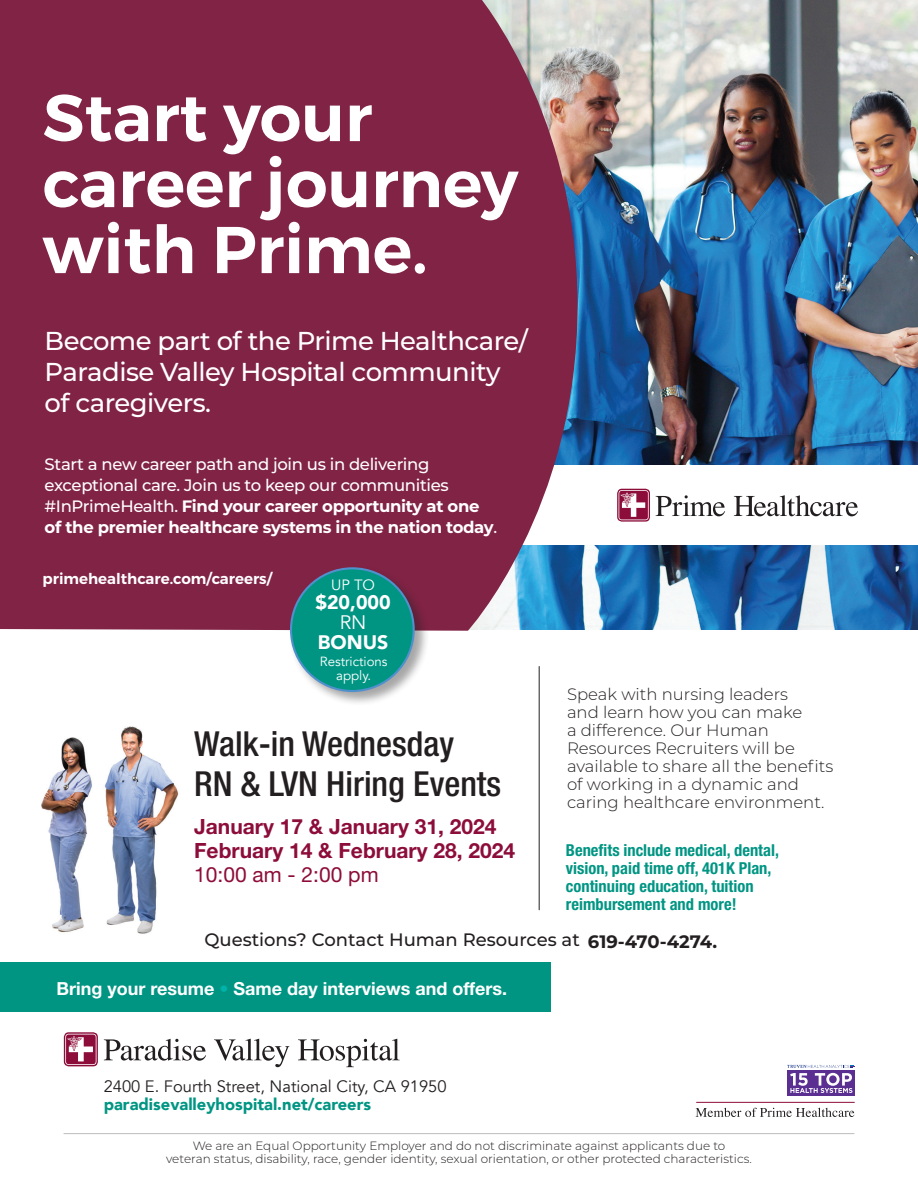
<style>
.page{position:relative;width:918px;height:1188px;background:#fff}
.page>*{position:absolute;margin:0;border:0;box-sizing:border-box;transform-origin:0 0}
.t1{font:600 66px/66px "Montserrat";color:#fff}
.t2{font:500 condensed 34.5px/40.5px "Helvetica Neue LT Std";color:#231f20}
.t3{font:500 25.95px/31px "Montserrat";letter-spacing:-.02em;color:#fff}
.t4{font:700 21px/24px "Helvetica Neue LT Std";color:#8d0d3a}
.t5{font:21px "Helvetica Neue LT Std";color:#8d0d3a}
.t6{font:900 19.5px "Avenir";color:#fff}
.t7{font:19.5px "Avenir";color:#fff}
.t8{font:500 18px "Montserrat";color:#231f20}
.t9{font:700 18px "Helvetica Neue LT Std";color:#fff}
.t10{font:500 16.5px/21px "Montserrat";letter-spacing:-.02em;color:#fff}
.t11{font:300 16.5px/18px "Montserrat";color:#231f20}
.t12{font:700 condensed 16.5px/18px "Helvetica Neue LT Std";color:#009583}
.t13{font:16.5px "Avenir";color:#231f20}
.t14{font:900 16.5px "Avenir";color:#009583}
.t15{font:600 15px "Montserrat";color:#fff}
.t16{font:14.85px "Avenir";color:#fff}
.t17{font:13.2px "Avenir";color:#fff}
.t18{font:300 12px/13.5px "Montserrat";color:#231f20;text-align:center}
.s1{font-weight:700}
.s2{color:#00b3aa}
</style>
<div class="page">
<img style="left:578px;top:0;width:340px;height:630px">
<div style="left:478px;top:465px;width:440px;height:80px;background:#fff"></div>
<svg style="left:656px;top:495px;width:69px;height:21px"></svg>
<svg style="left:734px;top:495px;width:124px;height:21px"></svg>
<svg style="left:617px;top:489px;width:33px;height:33px"></svg>
<div style="left:0;top:0;width:578px;height:631px;background:#812345"></div>
<hr style="left:64px;top:1133px;width:790px;height:1px;background:#bdbbbb">
<svg style="left:696px;top:1108px;width:158px;height:9px"></svg>
<hr style="left:696px;top:1102px;width:159px;height:1px;background:#8d0d3a">
<div style="left:787px;top:1070px;width:68px;height:25px;background:#5b2e91"></div>
<svg style="left:787px;top:1065px;width:68px;height:28px"></svg>
<div style="left:0;top:962px;width:551px;height:50px;background:#009583"></div>
<img style="left:41px;top:737px;width:51px;height:196px">
<img style="left:104px;top:726px;width:75px;height:208px">
<hr style="left:539px;top:666px;width:1px;height:244px;background:#231f20">
<svg style="left:104px;top:1039px;width:102px;height:22px"></svg>
<svg style="left:214px;top:1039px;width:75px;height:28px"></svg>
<svg style="left:298px;top:1039px;width:102px;height:28px"></svg>
<svg style="left:64px;top:1032px;width:34px;height:34px"></svg>
<div style="left:288px;top:566px;width:141px;height:141px;background:#231f20;opacity:.4"></div>
<div style="left:291px;top:568px;width:123px;height:123px;background:#009583;border-radius:50%"></div>
<h1 class="t1" style="left:43px;top:85px;width:477px">Start your career journey with Prime.</h1>
<p class="t3" style="left:45px;top:324px;width:485px">Become part of the Prime Healthcare/<br>Paradise Valley Hospital community</p>
<p class="t3" style="left:45px;top:387px;width:168px">of caregivers.</p>
<p class="t10" style="left:45px;top:453px;width:454px">Start a new career path and join us in delivering exceptional care. Join us to keep our communities #InPrimeHealth. <span class="s1">Find your career opportunity at one of the premier healthcare systems in the nation today</span>.</p>
<p class="t15" style="left:43px;top:569px;width:231px">primehealthcare.com/careers/</p>
<p class="t16" style="left:331px;top:576px;width:45px">UP TO</p>
<p class="t6" style="left:316px;top:586px;width:77px">$20,000</p>
<p class="t7" style="left:340px;top:611px;width:28px">RN</p>
<p class="t6" style="left:318px;top:625px;width:72px">BONUS</p>
<p class="t17" style="left:320px;top:654px;width:69px">Restrictions</p>
<p class="t17" style="left:336px;top:667px;width:37px">apply.</p>
<h2 class="t2" style="left:194px;top:723px;width:309px">Walk-in Wednesday<br>RN &amp; LVN Hiring Events</h2>
<p class="t4" style="left:194px;top:814px;width:322px">January 17 &amp; January 31, 2024<br>February 14 &amp; February 28, 2024</p>
<p class="t5" style="left:194px;top:862px;width:186px">10:00 am - 2:00 pm</p>
<p class="t11" style="left:567px;top:685px;width:268px">Speak with nursing leaders<br>and learn how you can make<br>a difference. Our Human<br>Resources Recruiters will be available to share all the benefits of working in a dynamic and caring healthcare environment.</p>
<p class="t12" style="left:566px;top:841px;width:215px">Benefits include medical, dental, vision, paid time off, 401K Plan, continuing education, tuition reimbursement and more!</p>
<p class="t8" style="left:204px;top:927px;width:514px">Questions? Contact Human Resources at <span class="s1">619-470-4274.</span></p>
<p class="t9" style="left:56px;top:978px;width:452px">Bring your resume <span class="s2">•</span> Same day interviews and offers.</p>
<p class="t13" style="left:104px;top:1076px;width:344px">2400 E. Fourth Street, National City, CA 91950</p>
<p class="t14" style="left:104px;top:1090px;width:269px">paradisevalleyhospital.net/careers</p>
<p class="t18" style="left:166px;top:1139px;width:587px">We are an Equal Opportunity Employer and do not discriminate against applicants due to<br>veteran status, disability, race, gender identity, sexual orientation, or other protected characteristics.</p>
</div>
